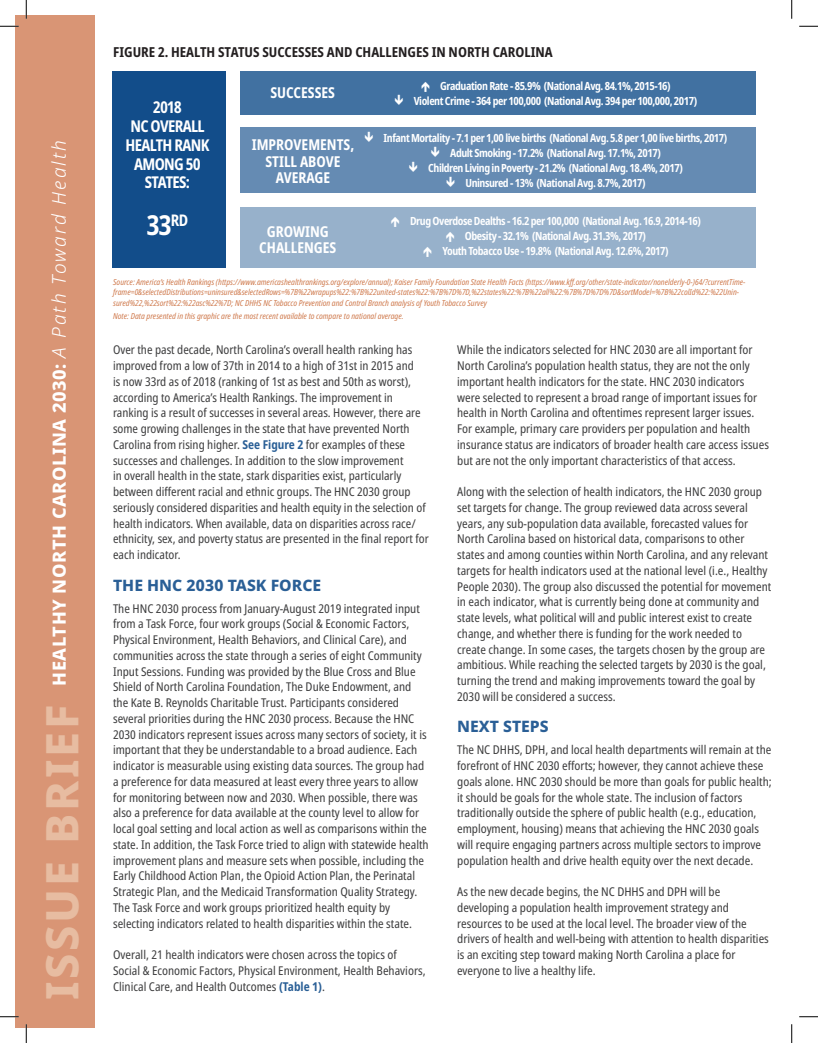
<style>
.page{position:relative;width:818px;height:1043px;background:#fff}
.page>*{position:absolute;margin:0;border:0;box-sizing:border-box;transform-origin:0 0}
.t1{font:800 45px "Noto Sans";letter-spacing:.06em;color:#e7bca1}
.t2{font:700 condensed 27.5px "Noto Sans";color:#fff;scale:.96 1}
.t3{font:800 18.12px "Noto Sans";letter-spacing:.03em;color:#fff}
.t4{font:700 condensed 16.25px/18.8px "Noto Sans";letter-spacing:-.04em;color:#fff;text-align:center;scale:.96 1}
.t5{font:800 15.75px "Noto Sans";color:#2a5f96}
.t6{font:700 condensed 15px "Noto Sans";color:#fff;scale:.96 1}
.t7{font:700 condensed 13.75px "Noto Sans";color:#231f20}
.t8{font:condensed 12.12px/15.8px "Noto Sans";color:#3e3e3f}
.t9{font:700 condensed 11.25px "Noto Sans";letter-spacing:-.04em;color:#fff;scale:.96 1}
.t10{font:italic condensed 8.25px/10.6px "Noto Sans";color:#d07c50}
.s1{font-weight:300;font-style:italic;font-size:19px}
.s2{font-weight:700;font-size:12.25px;color:#2a5f96}
</style>
<div class="page">
<div style="left:15px;top:15px;width:80px;height:1013px;background:#d99575"></div>
<div style="left:112px;top:71px;width:113px;height:196px;background:#124d8a"></div>
<div style="left:240px;top:71px;width:515px;height:43px;background:#4171a1"></div>
<div style="left:240px;top:127px;width:515px;height:66px;background:#658bb3"></div>
<div style="left:240px;top:207px;width:515px;height:60px;background:#97b1cb"></div>
<svg style="left:0;top:26px;width:19px;height:1px"></svg>
<svg style="left:799px;top:26px;width:19px;height:1px"></svg>
<svg style="left:0;top:1016px;width:19px;height:1px"></svg>
<svg style="left:799px;top:1016px;width:19px;height:1px"></svg>
<svg style="left:26px;top:0;width:1px;height:19px"></svg>
<svg style="left:26px;top:1024px;width:1px;height:18px"></svg>
<svg style="left:791px;top:0;width:1px;height:19px"></svg>
<svg style="left:791px;top:1024px;width:1px;height:18px"></svg>
<p class="t3" style="left:46px;top:685px;width:547px;rotate:-90deg">HEALTHY NORTH CAROLINA 2030: <span class="s1">A Path Toward Health</span></p>
<p class="t1" style="left:29px;top:999px;width:297px;rotate:-90deg">ISSUE BRIEF</p>
<p class="t7" style="left:113px;top:42px;width:441px">FIGURE 2. HEALTH STATUS SUCCESSES AND CHALLENGES IN NORTH CAROLINA</p>
<p class="t4" style="left:153px;top:98px;width:31px">2018</p>
<p class="t4" style="left:125px;top:117px;width:89px">NC OVERALL<br>HEALTH RANK<br>AMONG 50<br>STATES:</p>
<p class="t2" style="left:147px;top:205px;width:44px">33<sup>RD</sup></p>
<p class="t6" style="left:270px;top:82px;width:69px">SUCCESSES</p>
<p class="t6" style="left:252px;top:134px;width:108px">IMPROVEMENTS,</p>
<p class="t6" style="left:265px;top:150px;width:80px">STILL ABOVE</p>
<p class="t6" style="left:276px;top:167px;width:58px">AVERAGE</p>
<p class="t6" style="left:267px;top:221px;width:66px">GROWING</p>
<p class="t6" style="left:259px;top:236px;width:82px">CHALLENGES</p>
<p class="t9" style="left:440px;top:78px;width:241px">Graduation Rate - 85.9% (National Avg. 84.1%, 2015-16)</p>
<p class="t9" style="left:414px;top:93px;width:297px">Violent Crime - 364 per 100,000 (National Avg. 394 per 100,000, 2017)</p>
<p class="t9" style="left:383px;top:130px;width:359px">Infant Mortality - 7.1 per 1,00 live births (National Avg. 5.8 per 1,00 live births, 2017)</p>
<p class="t9" style="left:450px;top:145px;width:221px">Adult Smoking - 17.2% (National Avg. 17.1%, 2017)</p>
<p class="t9" style="left:428px;top:160px;width:267px">Children Living in Poverty - 21.2% (National Avg. 18.4%, 2017)</p>
<p class="t9" style="left:465px;top:175px;width:189px">Uninsured - 13% (National Avg. 8.7%, 2017)</p>
<p class="t9" style="left:410px;top:213px;width:304px">Drug Overdose Dealths - 16.2 per 100,000 (National Avg. 16.9, 2014-16)</p>
<p class="t9" style="left:465px;top:228px;width:190px">Obesity - 32.1% (National Avg. 31.3%, 2017)</p>
<p class="t9" style="left:442px;top:243px;width:237px">Youth Tobacco Use - 19.8% (National Avg. 12.6%, 2017)</p>
<p class="t10" style="left:113px;top:277px;width:633px">Source: America’s Health Rankings (https://www.americashealthrankings.org/explore/annual); Kaiser Family Foundation State Health Facts (https://www.kff.org/other/state-indicator/nonelderly-0-)64/?currentTime&shy;frame=0&amp;selectedDistributions=uninsured&amp;selectedRows=%7B%22wrapups%22:%7B%22united-states%22:%7B%7D%7D,%22states%22:%7B%22all%22:%7B%7D%7D%7D&amp;sortModel=%7B%22colId%22:%22Unin&shy;sured%22,%22sort%22:%22asc%22%7D; NC DHHS NC Tobacco Prevention and Control Branch analysis of Youth Tobacco Survey</p>
<p class="t10" style="left:113px;top:311px;width:292px">Note: Data presented in this graphic are the most recent available to compare to national average.</p>
<p class="t8" style="left:113px;top:342px;width:317px">Over the past decade, North Carolina’s overall health ranking has improved from a low of 37th in 2014 to a high of 31st in 2015 and<br>is now 33rd as of 2018 (ranking of 1st as best and 50th as worst), according to America’s Health Rankings. The improvement in ranking is a result of successes in several areas. However, there are some growing challenges in the state that have prevented North Carolina from rising higher. <span class="s2">See Figure 2</span> for examples of these successes and challenges. In addition to the slow improvement<br>in overall health in the state, stark disparities exist, particularly between different racial and ethnic groups. The HNC 2030 group seriously considered disparities and health equity in the selection of health indicators. When available, data on disparities across race/ ethnicity, sex, and poverty status are presented in the final report for each indicator.</p>
<p class="t5" style="left:113px;top:573px;width:210px">THE HNC 2030 TASK FORCE</p>
<p class="t8" style="left:113px;top:600px;width:317px">The HNC 2030 process from January-August 2019 integrated input from a Task Force, four work groups (Social &amp; Economic Factors, Physical Environment, Health Behaviors, and Clinical Care), and communities across the state through a series of eight Community Input Sessions. Funding was provided by the Blue Cross and Blue Shield of North Carolina Foundation, The Duke Endowment, and the Kate B. Reynolds Charitable Trust. Participants considered several priorities during the HNC 2030 process. Because the HNC 2030 indicators represent issues across many sectors of society, it is important that they be understandable to a broad audience. Each indicator is measurable using existing data sources. The group had a preference for data measured at least every three years to allow for monitoring between now and 2030. When possible, there was also a preference for data available at the county level to allow for local goal setting and local action as well as comparisons within the state. In addition, the Task Force tried to align with statewide health improvement plans and measure sets when possible, including the Early Childhood Action Plan, the Opioid Action Plan, the Perinatal Strategic Plan, and the Medicaid Transformation Quality Strategy.<br>The Task Force and work groups prioritized health equity by selecting indicators related to health disparities within the state.</p>
<p class="t8" style="left:113px;top:947px;width:314px">Overall, 21 health indicators were chosen across the topics of<br>Social &amp; Economic Factors, Physical Environment, Health Behaviors,<br>Clinical Care, and Health Outcomes <span class="s2">(Table 1)</span>.</p>
<p class="t8" style="left:457px;top:342px;width:313px">While the indicators selected for HNC 2030 are all important for North Carolina’s population health status, they are not the only important health indicators for the state. HNC 2030 indicators were selected to represent a broad range of important issues for health in North Carolina and oftentimes represent larger issues.<br>For example, primary care providers per population and health insurance status are indicators of broader health care access issues but are not the only important characteristics of that access.</p>
<p class="t8" style="left:457px;top:484px;width:315px">Along with the selection of health indicators, the HNC 2030 group set targets for change. The group reviewed data across several years, any sub-population data available, forecasted values for North Carolina based on historical data, comparisons to other states and among counties within North Carolina, and any relevant targets for health indicators used at the national level (i.e., Healthy People 2030). The group also discussed the potential for movement in each indicator, what is currently being done at community and state levels, what political will and public interest exist to create change, and whether there is funding for the work needed to create change. In some cases, the targets chosen by the group are ambitious. While reaching the selected targets by 2030 is the goal, turning the trend and making improvements toward the goal by 2030 will be considered a success.</p>
<p class="t5" style="left:457px;top:715px;width:93px">NEXT STEPS</p>
<p class="t8" style="left:457px;top:742px;width:316px">The NC DHHS, DPH, and local health departments will remain at the forefront of HNC 2030 efforts; however, they cannot achieve these goals alone. HNC 2030 should be more than goals for public health; it should be goals for the whole state. The inclusion of factors traditionally outside the sphere of public health (e.g., education, employment, housing) means that achieving the HNC 2030 goals will require engaging partners across multiple sectors to improve population health and drive health equity over the next decade.</p>
<p class="t8" style="left:457px;top:884px;width:313px">As the new decade begins, the NC DHHS and DPH will be developing a population health improvement strategy and resources to be used at the local level. The broader view of the drivers of health and well-being with attention to health disparities is an exciting step toward making North Carolina a place for everyone to live a healthy life.</p>
</div>
